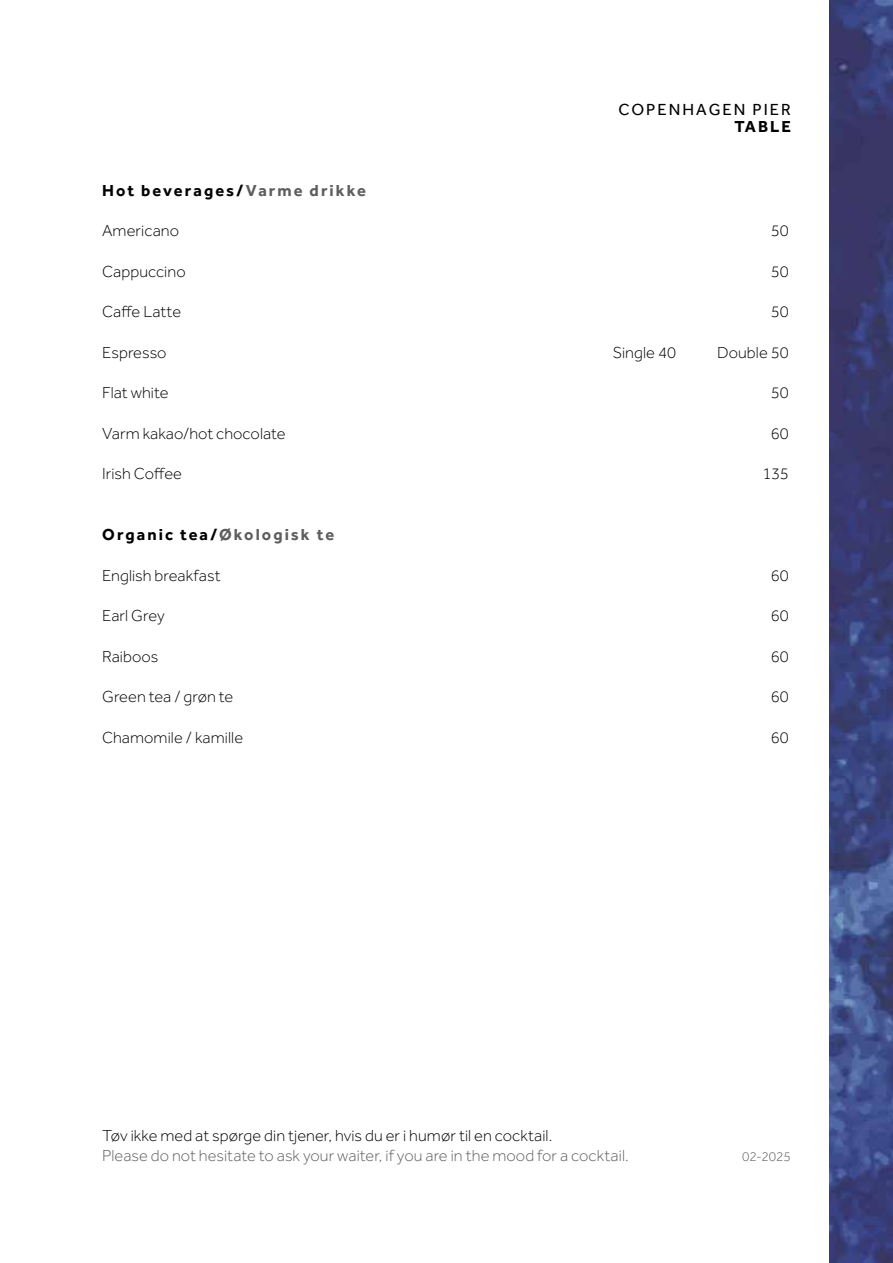
<style>
.page{position:relative;width:893px;height:1263px;background:#fff}
.page>*{position:absolute;margin:0;border:0;box-sizing:border-box;transform-origin:0 0}
.t1{font:300 16.5px "Effra";letter-spacing:.005em;color:#000}
.t2{font:300 16.5px "Effra";letter-spacing:.005em;color:#5f5e5e}
.t3{font:700 16.5px "Effra";letter-spacing:.125em;color:#000}
.t4{font:16.5px "Effra";letter-spacing:.12em;color:#000}
.t5{font:300 13.5px "Effra";color:#5f5e5e}
.s1{color:#5f5e5e}
</style>
<div class="page">
<img style="left:829px;top:0;width:64px;height:1263px">
<p class="t4" style="left:619px;top:100px;width:174px">COPENHAGEN PIER</p>
<p class="t3" style="left:734px;top:116px;width:58px">TABLE</p>
<p class="t3" style="left:102px;top:180px;width:265px">Hot beverages/<span class="s1">Varme drikke</span></p>
<p class="t1" style="left:102px;top:221px;width:79px">Americano</p>
<p class="t1" style="left:771px;top:221px;width:19px">50</p>
<p class="t1" style="left:102px;top:262px;width:85px">Cappuccino</p>
<p class="t1" style="left:771px;top:262px;width:19px">50</p>
<p class="t1" style="left:102px;top:302px;width:81px">Caffe Latte</p>
<p class="t1" style="left:771px;top:302px;width:19px">50</p>
<p class="t1" style="left:102px;top:343px;width:66px">Espresso</p>
<p class="t1" style="left:613px;top:343px;width:65px">Single 40</p>
<p class="t1" style="left:717px;top:343px;width:73px">Double 50</p>
<p class="t1" style="left:102px;top:384px;width:68px">Flat white</p>
<p class="t1" style="left:771px;top:384px;width:19px">50</p>
<p class="t1" style="left:102px;top:424px;width:185px">Varm kakao/hot chocolate</p>
<p class="t1" style="left:771px;top:424px;width:20px">60</p>
<p class="t1" style="left:102px;top:465px;width:81px">Irish Coffee</p>
<p class="t1" style="left:763px;top:465px;width:28px">135</p>
<p class="t3" style="left:102px;top:524px;width:234px">Organic tea/<span class="s1">Økologisk te</span></p>
<p class="t1" style="left:102px;top:566px;width:120px">English breakfast</p>
<p class="t1" style="left:771px;top:566px;width:20px">60</p>
<p class="t1" style="left:102px;top:606px;width:64px">Earl Grey</p>
<p class="t1" style="left:771px;top:606px;width:20px">60</p>
<p class="t1" style="left:102px;top:647px;width:58px">Raiboos</p>
<p class="t1" style="left:771px;top:647px;width:20px">60</p>
<p class="t1" style="left:102px;top:687px;width:133px">Green tea / grøn te</p>
<p class="t1" style="left:771px;top:687px;width:20px">60</p>
<p class="t1" style="left:102px;top:728px;width:143px">Chamomile / kamille</p>
<p class="t1" style="left:771px;top:728px;width:20px">60</p>
<p class="t1" style="left:102px;top:1126px;width:452px">Tøv ikke med at spørge din tjener, hvis du er i humør til en cocktail.</p>
<p class="t2" style="left:102px;top:1146px;width:528px">Please do not hesitate to ask your waiter, if you are in the mood for a cocktail.</p>
<p class="t5" style="left:742px;top:1149px;width:50px">02-2025</p>
</div>
